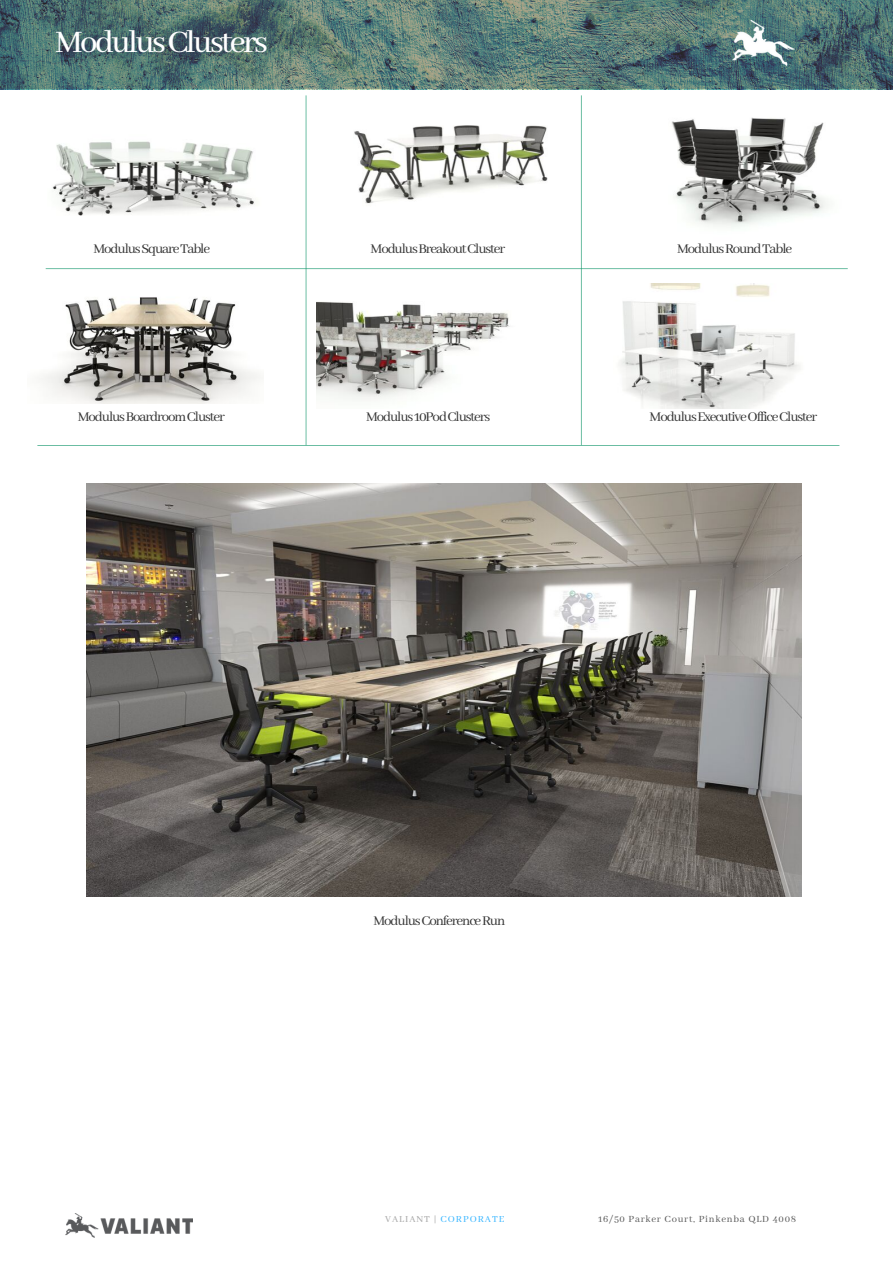
<style>
.page{position:relative;width:893px;height:1263px;background:#fff}
.page>*{position:absolute;margin:0;border:0;box-sizing:border-box;transform-origin:0 0}
.t1{font:500 34.88px "Abhaya Libre";letter-spacing:-.075em;color:#fff}
.t2{font:14.92px "Abhaya Libre";letter-spacing:-.075em;color:#323232}
.t3{font:10.5px "Abhaya Libre";letter-spacing:.075em;color:#545454}
.t4{font:10.35px "Abhaya Libre";letter-spacing:.095em;color:#38b6ff}
.s1{color:#a6a6a6}
</style>
<div class="page">
<svg style="left:0;top:0;width:893px;height:89px;background:#567672"></svg>
<img style="left:732px;top:20px;width:62px;height:45px">
<img style="left:66px;top:1213px;width:127px;height:25px">
<svg style="left:37px;top:95px;width:810px;height:351px"></svg>
<img style="left:316px;top:284px;width:261px;height:124px">
<img style="left:604px;top:284px;width:243px;height:124px">
<img style="left:86px;top:484px;width:715px;height:412px">
<h1 class="t1" style="left:55px;top:23px;width:214px">ModulusClusters</h1>
<p class="t2" style="left:94px;top:241px;width:118px">ModulusSquareTable</p>
<p class="t2" style="left:370px;top:241px;width:136px">ModulusBreakoutCluster</p>
<p class="t2" style="left:677px;top:241px;width:116px">ModulusRoundTable</p>
<p class="t2" style="left:78px;top:408px;width:149px">ModulusBoardroomCluster</p>
<p class="t2" style="left:366px;top:408px;width:126px">Modulus10PodClusters</p>
<p class="t2" style="left:649px;top:408px;width:169px">ModulusExecutiveOfficeCluster</p>
<p class="t2" style="left:373px;top:913px;width:133px">ModulusConferenceRun</p>
<p class="t4" style="left:385px;top:1213px;width:121px"><span class="s1">VALIANT |</span> CORPORATE</p>
<p class="t3" style="left:598px;top:1213px;width:200px">16/50 Parker Court, Pinkenba QLD 4008</p>
</div>
